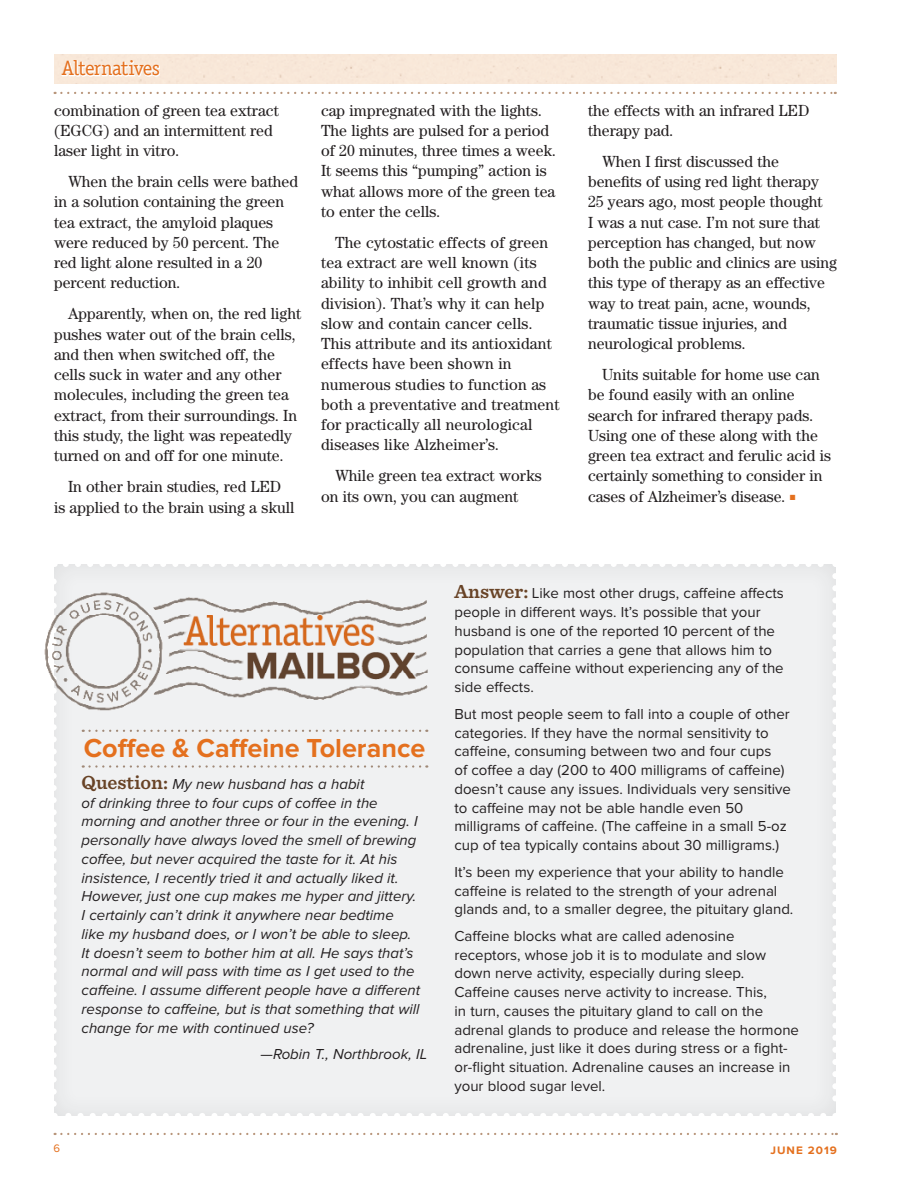
<style>
.page{position:relative;width:918px;height:1188px;background:#fff}
.page>*{position:absolute;margin:0;border:0;box-sizing:border-box;transform-origin:0 0}
.Alt_Mailbox_subhead{font:700 27px "Proxima Nova";color:#e4701e}
.t1{font:20.85px "Officina Serif Std";letter-spacing:-.045em;color:#e4701e}
.Alt_Body{font:16.2px/20.2px "Century Std";color:#231f20}
.Alt_Mailbox_Body{font:15px/18.8px "Proxima Nova";color:#231f20}
.Alt_Mailbox_Body-2{font:italic 15px/18.8px "Proxima Nova";color:#231f20}
.t2{font:700 11.25px "Proxima Nova";letter-spacing:.09em;color:#e4701e}
.t3{font:11.25px "Proxima Nova";color:#e4701e}
.s1{font-family:"Proxima Nova";font-size:9px;color:#e4701e}
.s2{font-family:"Sentinel";font-weight:600;font-style:normal;font-size:19.65px;color:#684326}
.s3{font-family:"Sentinel";font-weight:600;font-size:19.65px;color:#684326}
</style>
<div class="page">
<svg style="left:55px;top:1133px;width:782px;height:2px"></svg>
<div style="left:54px;top:54px;width:783px;height:29px;background:#f8e8d8"></div>
<svg style="left:55px;top:92px;width:781px;height:2px"></svg>
<div style="left:49px;top:561px;width:790px;height:561px;background:#f0f1f2"></div>
<svg style="left:66px;top:561px;width:763px;height:6px"></svg>
<svg style="left:54px;top:1113px;width:769px;height:6px"></svg>
<svg style="left:51px;top:561px;width:6px;height:543px"></svg>
<svg style="left:832px;top:576px;width:6px;height:543px"></svg>
<svg style="left:83px;top:765px;width:344px;height:3px"></svg>
<img style="left:44px;top:580px;width:385px;height:161px">
<p class="t1" style="left:62px;top:56px;width:100px">Alternatives</p>
<p class="Alt_Body" style="left:54px;top:100px;width:226px">combination of green tea extract (EGCG) and an intermittent red laser light in vitro.</p>
<p class="Alt_Body" style="left:54px;top:171px;width:246px;text-indent:14px">When the brain cells were bathed in a solution containing the green tea extract, the amyloid plaques were reduced by 50 percent. The red light alone resulted in a 20 percent reduction.</p>
<p class="Alt_Body" style="left:54px;top:304px;width:249px;text-indent:14px">Apparently, when on, the red light pushes water out of the brain cells, and then when switched off, the cells suck in water and any other molecules, including the green tea extract, from their surroundings. In this study, the light was repeatedly turned on and off for one minute.</p>
<p class="Alt_Body" style="left:54px;top:476px;width:242px;text-align:center">In other brain studies, red LED<br>is applied to the brain using a skull</p>
<p class="Alt_Body" style="left:321px;top:100px;width:237px">cap impregnated with the lights.<br>The lights are pulsed for a period of 20 minutes, three times a week.<br>It seems this “pumping” action is what allows more of the green tea to enter the cells.</p>
<p class="Alt_Body" style="left:321px;top:232px;width:240px;text-indent:14px">The cytostatic effects of green tea extract are well known (its ability to inhibit cell growth and division). That’s why it can help slow and contain cancer cells.<br>This attribute and its antioxidant effects have been shown in numerous studies to function as both a preventative and treatment for practically all neurological diseases like Alzheimer’s.</p>
<p class="Alt_Body" style="left:321px;top:466px;width:222px;text-indent:14px">While green tea extract works on its own, you can augment</p>
<p class="Alt_Body" style="left:588px;top:100px;width:223px">the effects with an infrared LED therapy pad.</p>
<p class="Alt_Body" style="left:588px;top:151px;width:251px;text-indent:14px">When I first discussed the benefits of using red light therapy<br>25 years ago, most people thought<br>I was a nut case. I’m not sure that perception has changed, but now both the public and clinics are using this type of therapy as an effective way to treat pain, acne, wounds, traumatic tissue injuries, and neurological problems.</p>
<p class="Alt_Body" style="left:588px;top:364px;width:245px;text-indent:14px">Units suitable for home use can be found easily with an online search for infrared therapy pads.<br>Using one of these along with the green tea extract and ferulic acid is certainly something to consider in cases of Alzheimer’s disease. <span class="s1">■</span></p>
<p class="Alt_Mailbox_subhead" style="left:84px;top:732px;width:343px">Coffee &amp; Caffeine Tolerance</p>
<p class="Alt_Mailbox_Body-2" style="left:82px;top:775px;width:340px"><span class="s2">Question:</span> My new husband has a habit<br>of drinking three to four cups of coffee in the morning and another three or four in the evening. I personally have always loved the smell of brewing coffee, but never acquired the taste for it. At his insistence, I recently tried it and actually liked it.<br>However, just one cup makes me hyper and jittery.<br>I certainly can’t drink it anywhere near bedtime like my husband does, or I won’t be able to sleep.<br>It doesn’t seem to bother him at all. He says that’s normal and will pass with time as I get used to the caffeine. I assume different people have a different response to caffeine, but is that something that will change for me with continued use?</p>
<p class="Alt_Mailbox_Body-2" style="left:261px;top:1045px;width:168px">—Robin T., Northbrook, IL</p>
<p class="Alt_Mailbox_Body" style="left:454px;top:584px;width:331px"><span class="s3">Answer:</span> Like most other drugs, caffeine affects people in different ways. It’s possible that your husband is one of the reported 10 percent of the population that carries a gene that allows him to consume caffeine without experiencing any of the side effects.</p>
<p class="Alt_Mailbox_Body" style="left:454px;top:705px;width:338px">But most people seem to fall into a couple of other categories. If they have the normal sensitivity to caffeine, consuming between two and four cups<br>of coffee a day (200 to 400 milligrams of caffeine) doesn’t cause any issues. Individuals very sensitive to caffeine may not be able handle even 50 milligrams of caffeine. (The caffeine in a small 5-oz cup of tea typically contains about 30 milligrams.)</p>
<p class="Alt_Mailbox_Body" style="left:454px;top:863px;width:340px">It’s been my experience that your ability to handle caffeine is related to the strength of your adrenal glands and, to a smaller degree, the pituitary gland.</p>
<p class="Alt_Mailbox_Body" style="left:454px;top:927px;width:346px">Caffeine blocks what are called adenosine receptors, whose job it is to modulate and slow down nerve activity, especially during sleep.<br>Caffeine causes nerve activity to increase. This,<br>in turn, causes the pituitary gland to call on the adrenal glands to produce and release the hormone adrenaline, just like it does during stress or a fight&shy;or-flight situation. Adrenaline causes an increase in your blood sugar level.</p>
<p class="t3" style="left:53px;top:1142px;width:8px">6</p>
<p class="t2" style="left:770px;top:1143px;width:68px">JUNE 2019</p>
</div>
